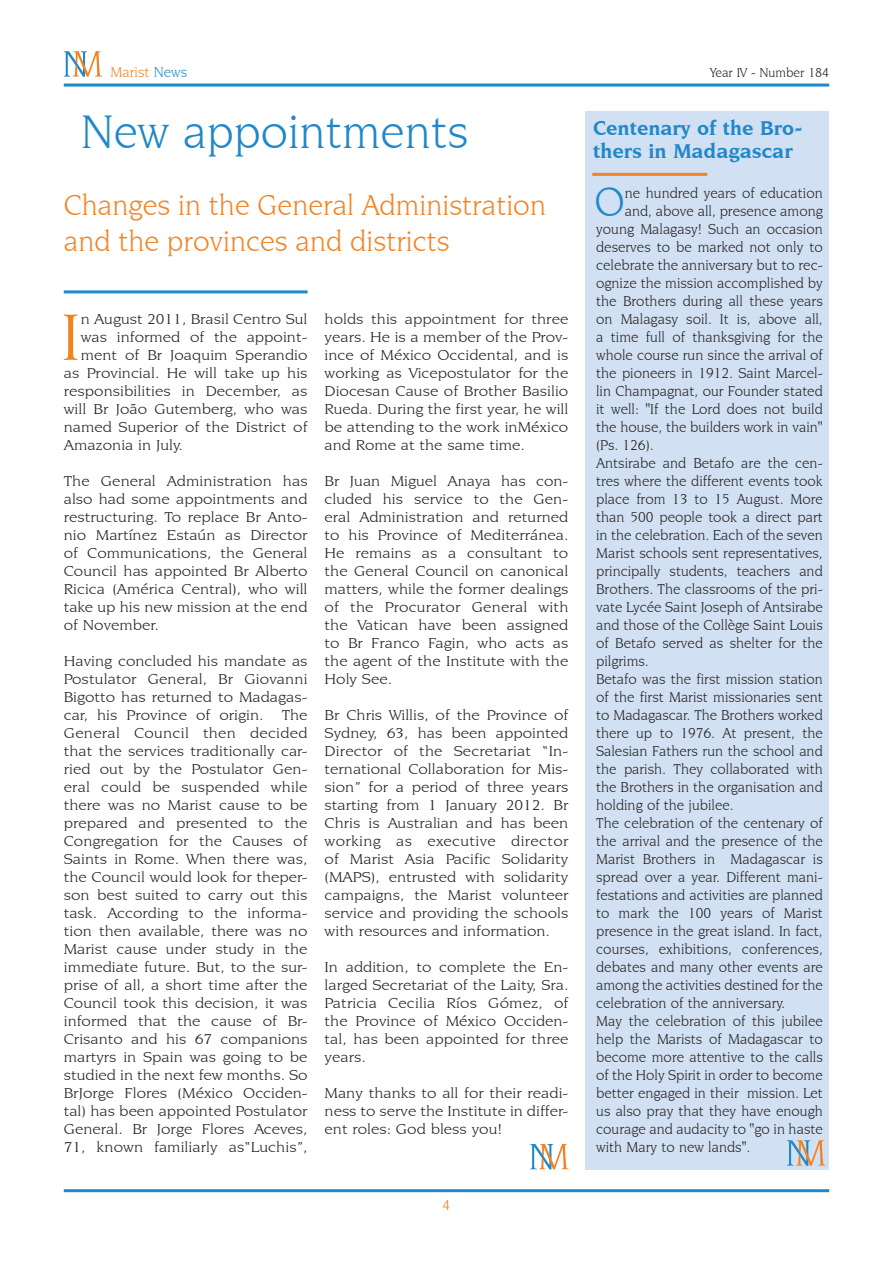
<style>
.page{position:relative;width:893px;height:1263px;background:#fff}
.page>*{position:absolute;margin:0;border:0;box-sizing:border-box;transform-origin:0 0}
.t1{font:70.2px "Novarese IT Cby BT";color:#f58220;scale:1.13 1}
.t2{font:49.5px "Novarese IT Cby BT";color:#2088c9}
.t3{font:42.6px "Novarese IT Cby BT";color:#2088c9}
.t4{font:30px/36px "Novarese IT Cby BT";color:#f58220}
.t5{font:700 21px "Novarese IT Cby BT";color:#2088c9}
.t6{font:15px/18px "Novarese IT Cby BT";color:#231f20;text-align:justify;scale:1.13 1}
.t7{font:15px "Novarese IT Cby BT";color:#231f20}
.t8{font:15px "Novarese IT Cby BT";color:#f58220}
.t9{font:13.5px "Novarese IT Cby BT";color:#231f20}
.s1{color:#2088c9}
</style>
<div class="page">
<hr style="left:64px;top:1189px;width:765px;height:3px;background:#2088c9">
<hr style="left:64px;top:84px;width:765px;height:3px;background:#2088c9">
<svg style="left:64px;top:51px;width:38px;height:26px"></svg>
<svg style="left:530px;top:1144px;width:38px;height:25px"></svg>
<hr style="left:64px;top:290px;width:244px;height:3px;background:#2088c9">
<div style="left:585px;top:111px;width:244px;height:1058px;background:#d1e0f2"></div>
<svg style="left:787px;top:1140px;width:38px;height:26px"></svg>
<hr style="left:592px;top:173px;width:115px;height:3px;background:#f58220">
<p class="t8" style="left:111px;top:63px;width:78px">Marist <span class="s1">News</span></p>
<p class="t9" style="left:710px;top:64px;width:120px">Year IV - Number 184</p>
<h2 class="t2" style="left:81px;top:103px;width:389px">New appointments</h2>
<h3 class="t4" style="left:64px;top:187px;width:484px">Changes in the General Administration and the provinces and districts</h3>
<h1 class="t1" style="left:60px;top:295px;width:20px">I</h1>
<p class="t6" style="left:81px;top:310px;width:202px">n August 2011, Brasil Centro Sul</p>
<p class="t6" style="left:81px;top:328px;width:202px">was informed of the appoint-</p>
<p class="t6" style="left:81px;top:346px;width:202px">ment of Br Joaquim Sperandio</p>
<p class="t6" style="left:64px;top:364px;width:217px">as Provincial. He will take up his</p>
<p class="t6" style="left:64px;top:382px;width:217px">responsibilities in December, as</p>
<p class="t6" style="left:64px;top:400px;width:217px">will Br João Gutemberg, who was</p>
<p class="t6" style="left:64px;top:418px;width:217px">named Superior of the District of</p>
<p class="t6" style="left:64px;top:436px;width:107px">Amazonia in July.</p>
<p class="t6" style="left:64px;top:472px;width:217px">The General Administration has also had some appointments and restructuring. To replace Br Anto&shy;nio Martínez Estaún as Director of Communications, the General Council has appointed Br Alberto Ricica (América Central), who will take up his new mission at the end of November.</p>
<p class="t6" style="left:64px;top:652px;width:217px">Having concluded his mandate as Postulator General, Br Giovanni Bigotto has returned to Madagas&shy;car, his Province of origin. The General Council then decided that the services traditionally car&shy;ried out by the Postulator Gen&shy;eral could be suspended while there was no Marist cause to be prepared and presented to the Congregation for the Causes of Saints in Rome. When there was, the Council would look for theper&shy;son best suited to carry out this task. According to the informa&shy;tion then available, there was no Marist cause under study in the immediate future. But, to the sur&shy;prise of all, a short time after the Council took this decision, it was informed that the cause of Br-Crisanto and his 67 companions martyrs in Spain was going to be studied in the next few months. So BrJorge Flores (México Occiden&shy;tal) has been appointed Postulator General. Br Jorge Flores Aceves, 71, known familiarly as“Luchis”,</p>
<p class="t6" style="left:325px;top:310px;width:217px">holds this appointment for three years. He is a member of the Prov&shy;ince of México Occidental, and is working as Vicepostulator for the Diocesan Cause of Brother Basilio Rueda. During the first year, he will be attending to the work inMéxico and Rome at the same time.</p>
<p class="t6" style="left:325px;top:472px;width:217px">Br Juan Miguel Anaya has con&shy;cluded his service to the Gen&shy;eral Administration and returned to his Province of Mediterránea.<br>He remains as a consultant to the General Council on canonical matters, while the former dealings of the Procurator General with the Vatican have been assigned to Br Franco Fagin, who acts as the agent of the Institute with the Holy See.</p>
<p class="t6" style="left:325px;top:706px;width:217px">Br Chris Willis, of the Province of Sydney, 63, has been appointed Director of the Secretariat “In&shy;ternational Collaboration for Mis&shy;sion” for a period of three years starting from 1 January 2012. Br Chris is Australian and has been working as executive director of Marist Asia Pacific Solidarity (MAPS), entrusted with solidarity campaigns, the Marist volunteer service and providing the schools with resources and information.</p>
<p class="t6" style="left:325px;top:958px;width:217px">In addition, to complete the En&shy;larged Secretariat of the Laity, Sra.<br>Patricia Cecilia Ríos Gómez, of the Province of México Occiden&shy;tal, has been appointed for three years.</p>
<p class="t6" style="left:325px;top:1084px;width:217px">Many thanks to all for their readi&shy;ness to serve the Institute in differ&shy;ent roles: God bless you!</p>
<p class="t8" style="left:443px;top:1196px;width:9px">4</p>
<h3 class="t5" style="left:593px;top:115px;width:211px">Centenary of the Bro-</h3>
<h3 class="t5" style="left:593px;top:138px;width:201px">thers in Madagascar</h3>
<h3 class="t3" style="left:594px;top:177px;width:32px">O</h3>
<p class="t7" style="left:625px;top:184px;width:200px">ne hundred years of education</p>
<p class="t7" style="left:625px;top:202px;width:200px">and, above all, presence among</p>
<p class="t7" style="left:596px;top:220px;width:228px">young Malagasy! Such an occasion</p>
<p class="t7" style="left:596px;top:238px;width:228px">deserves to be marked not only to</p>
<p class="t7" style="left:596px;top:256px;width:228px">celebrate the anniversary but to rec-</p>
<p class="t7" style="left:596px;top:274px;width:228px">ognize the mission accomplished by</p>
<p class="t7" style="left:596px;top:292px;width:228px">the Brothers during all these years</p>
<p class="t7" style="left:596px;top:310px;width:228px">on Malagasy soil. It is, above all,</p>
<p class="t7" style="left:596px;top:328px;width:228px">a time full of thanksgiving for the</p>
<p class="t7" style="left:596px;top:346px;width:228px">whole course run since the arrival of</p>
<p class="t7" style="left:596px;top:364px;width:228px">the pioneers in 1912. Saint Marcel-</p>
<p class="t7" style="left:596px;top:382px;width:228px">lin Champagnat, our Founder stated</p>
<p class="t7" style="left:596px;top:400px;width:228px">it well: "If the Lord does not build</p>
<p class="t7" style="left:596px;top:418px;width:228px">the house, the builders work in vain"</p>
<p class="t7" style="left:596px;top:436px;width:59px">(Ps. 126).</p>
<p class="t7" style="left:596px;top:454px;width:228px">Antsirabe and Betafo are the cen-</p>
<p class="t7" style="left:596px;top:472px;width:228px">tres where the different events took</p>
<p class="t7" style="left:596px;top:490px;width:228px">place from 13 to 15 August. More</p>
<p class="t7" style="left:596px;top:508px;width:228px">than 500 people took a direct part</p>
<p class="t7" style="left:596px;top:526px;width:228px">in the celebration. Each of the seven</p>
<p class="t7" style="left:596px;top:544px;width:228px">Marist schools sent representatives,</p>
<p class="t7" style="left:596px;top:562px;width:228px">principally students, teachers and</p>
<p class="t7" style="left:596px;top:580px;width:228px">Brothers. The classrooms of the pri-</p>
<p class="t7" style="left:596px;top:598px;width:228px">vate Lycée Saint Joseph of Antsirabe</p>
<p class="t7" style="left:596px;top:616px;width:228px">and those of the Collège Saint Louis</p>
<p class="t7" style="left:596px;top:634px;width:228px">of Betafo served as shelter for the</p>
<p class="t7" style="left:596px;top:652px;width:54px">pilgrims.</p>
<p class="t7" style="left:596px;top:670px;width:228px">Betafo was the first mission station</p>
<p class="t7" style="left:596px;top:688px;width:228px">of the first Marist missionaries sent</p>
<p class="t7" style="left:596px;top:706px;width:228px">to Madagascar. The Brothers worked</p>
<p class="t7" style="left:596px;top:724px;width:228px">there up to 1976. At present, the</p>
<p class="t7" style="left:596px;top:742px;width:228px">Salesian Fathers run the school and</p>
<p class="t7" style="left:596px;top:760px;width:228px">the parish. They collaborated with</p>
<p class="t7" style="left:596px;top:778px;width:228px">the Brothers in the organisation and</p>
<p class="t7" style="left:596px;top:796px;width:139px">holding of the jubilee.</p>
<p class="t7" style="left:596px;top:814px;width:228px">The celebration of the centenary of</p>
<p class="t7" style="left:596px;top:832px;width:228px">the arrival and the presence of the</p>
<p class="t7" style="left:596px;top:850px;width:228px">Marist Brothers in Madagascar is</p>
<p class="t7" style="left:596px;top:868px;width:228px">spread over a year. Different mani-</p>
<p class="t7" style="left:596px;top:886px;width:228px">festations and activities are planned</p>
<p class="t7" style="left:596px;top:904px;width:228px">to mark the 100 years of Marist</p>
<p class="t7" style="left:596px;top:922px;width:228px">presence in the great island. In fact,</p>
<p class="t7" style="left:596px;top:940px;width:228px">courses, exhibitions, conferences,</p>
<p class="t7" style="left:596px;top:958px;width:228px">debates and many other events are</p>
<p class="t7" style="left:596px;top:976px;width:228px">among the activities destined for the</p>
<p class="t7" style="left:596px;top:994px;width:190px">celebration of the anniversary.</p>
<p class="t7" style="left:596px;top:1012px;width:228px">May the celebration of this jubilee</p>
<p class="t7" style="left:596px;top:1030px;width:228px">help the Marists of Madagascar to</p>
<p class="t7" style="left:596px;top:1048px;width:228px">become more attentive to the calls</p>
<p class="t7" style="left:596px;top:1066px;width:228px">of the Holy Spirit in order to become</p>
<p class="t7" style="left:596px;top:1084px;width:228px">better engaged in their mission. Let</p>
<p class="t7" style="left:596px;top:1102px;width:228px">us also pray that they have enough</p>
<p class="t7" style="left:596px;top:1120px;width:228px">courage and audacity to "go in haste</p>
<p class="t7" style="left:596px;top:1138px;width:156px">with Mary to new lands".</p>
</div>
